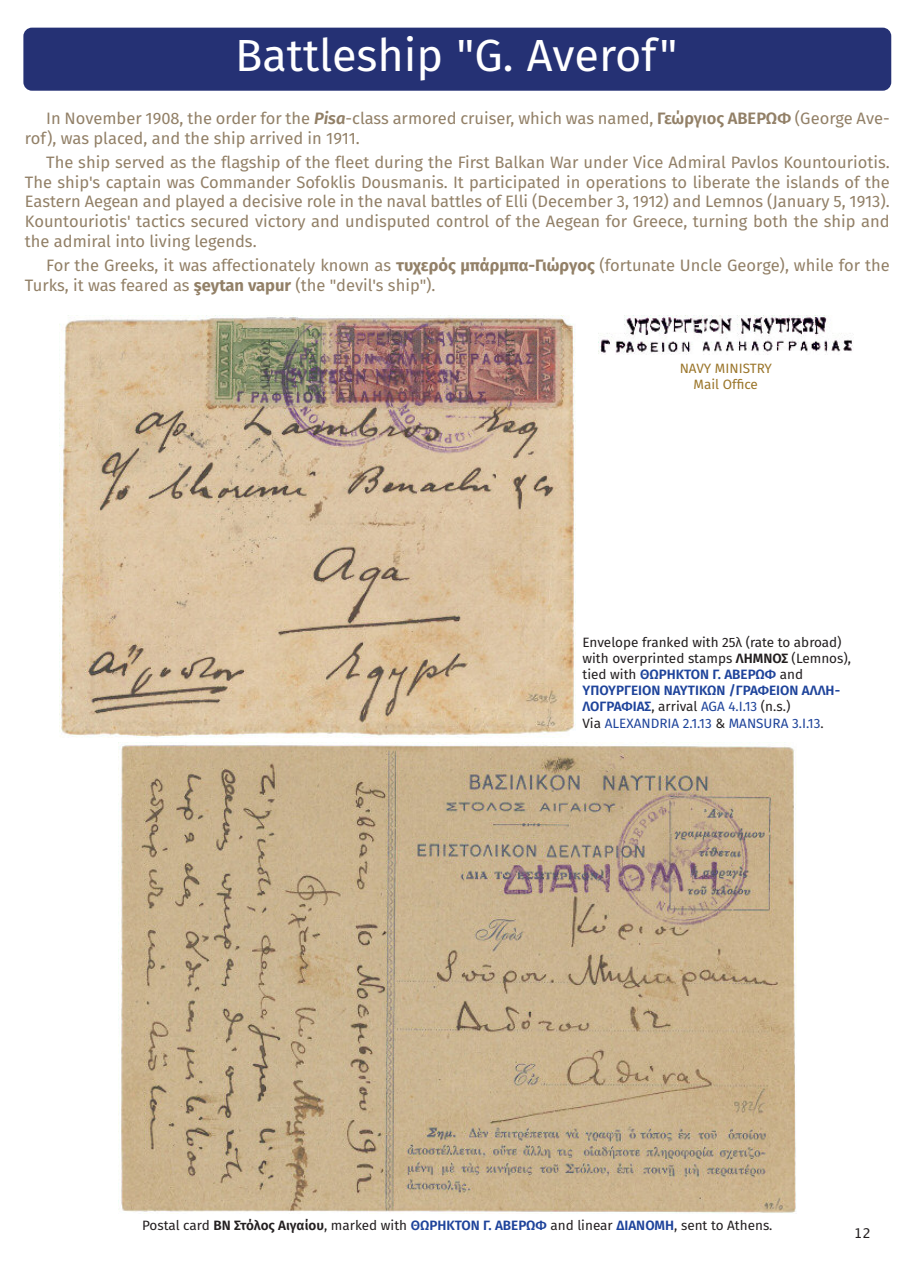
<style>
.page{position:relative;width:914px;height:1263px;background:#fff}
.page>*{position:absolute;margin:0;border:0;box-sizing:border-box;transform-origin:0 0}
.t1{font:45px "Fira Sans";color:#fff}
.t2{font:16.5px/19.8px "Fira Sans";color:#928067}
.t3{font:13.5px/16.2px "Fira Sans";color:#231f20}
.t4{font:13.5px/16.2px "Fira Sans";color:#9b762b;text-align:center}
.t5{font:13.5px "Lucida Grande";color:#231f20}
.s1{font-weight:600;font-style:italic}
.s2{font-weight:600}
.s3{font-weight:700}
.s4{font-weight:600;color:#1f449b}
.s5{color:#1f449b}
</style>
<div class="page">
<div style="left:23px;top:28px;width:868px;height:63px;background:#253174;border-radius:9px"></div>
<img style="left:598px;top:315px;width:255px;height:39px">
<img style="left:60px;top:315px;width:515px;height:422px">
<img style="left:118px;top:742px;width:678px;height:472px">
<h1 class="t1" style="left:235px;top:38px;width:444px">Battleship "G. Averof"</h1>
<p class="t2" style="left:25px;top:110px;width:866px;text-indent:21px">In November 1908, the order for the <span class="s1">Pisa</span>-class armored cruiser, which was named, <span class="s2">Γεώργιος ΑΒΕΡΩΦ</span> (George Ave&shy;rof), was placed, and the ship arrived in 1911.</p>
<p class="t2" style="left:25px;top:154px;width:866px;text-align:justify;text-indent:21px">The ship served as the flagship of the fleet during the First Balkan War under Vice Admiral Pavlos Kountouriotis.<br>The ship's captain was Commander Sofoklis Dousmanis. It participated in operations to liberate the islands of the Eastern Aegean and played a decisive role in the naval battles of Elli (December 3, 1912) and Lemnos (January 5, 1913).<br>Kountouriotis' tactics secured victory and undisputed control of the Aegean for Greece, turning both the ship and the admiral into living legends.</p>
<p class="t2" style="left:25px;top:257px;width:866px;text-indent:21px">For the Greeks, it was affectionately known as <span class="s3">τυχερός μπάρμπα-Γιώργος</span> (fortunate Uncle George), while for the<br>Turks, it was feared as <span class="s3">şeytan vapur</span> (the "devil's ship").</p>
<p class="t4" style="left:679px;top:361px;width:94px">NAVY MINISTRY<br>Mail Office</p>
<p class="t3" style="left:582px;top:635px;width:270px">Envelope franked with 25λ (rate to abroad) with overprinted stamps <span class="s2">ΛΗΜΝΟΣ</span> (Lemnos), tied with <span class="s4">ΘΩΡΗΚΤΟΝ Γ. ΑΒΕΡΩΦ</span> and <span class="s4">ΥΠΟΥΡΓΕΙΟΝ ΝΑΥΤΙΚΩΝ /ΓΡΑΦΕΙΟΝ ΑΛΛΗ-ΛΟΓΡΑΦΙΑΣ</span>, arrival <span class="s5">AGA 4.I.13</span> (n.s.)<br>Via <span class="s5">ALEXANDRIA 2.1.13</span> &amp; <span class="s5">MANSURA 3.I.13</span>.</p>
<p class="t3" style="left:142px;top:1218px;width:632px">Postal card <span class="s2">ΒΝ Στόλος Αιγαίου</span>, marked with <span class="s4">ΘΩΡΗΚΤΟΝ Γ. ΑΒΕΡΩΦ</span> and linear <span class="s4">ΔΙΑΝΟΜΗ</span>, sent to Athens.</p>
<p class="t5" style="left:853px;top:1225px;width:19px">12</p>
</div>
